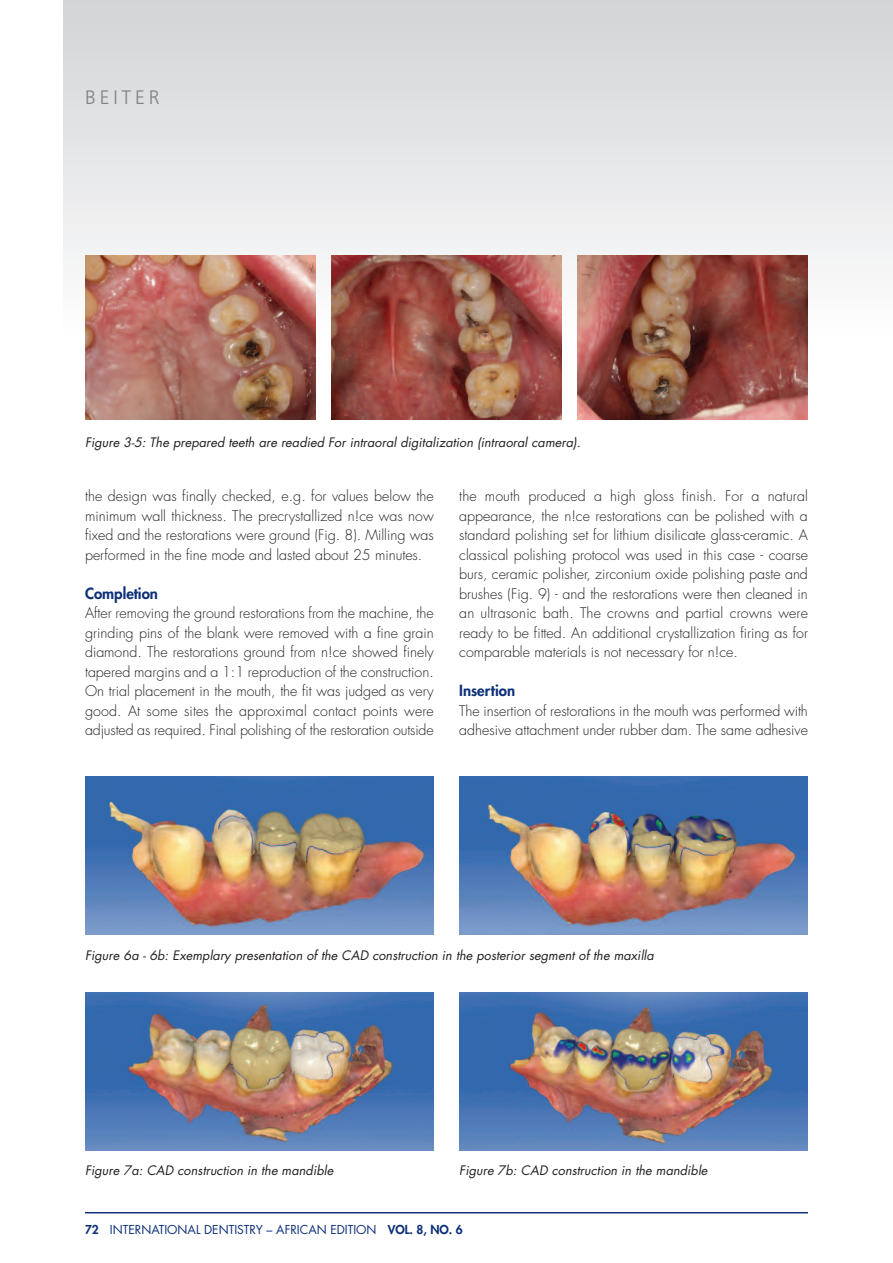
<style>
.page{position:relative;width:893px;height:1263px;background:#fff}
.page>*{position:absolute;margin:0;border:0;box-sizing:border-box;transform-origin:0 0}
.t1{font:300 19.5px "Frutiger";letter-spacing:.2em;color:#808285}
.t2{font:800 15px "Futura";color:#0d3079}
.t3{font:300 14.25px/19.5px "Futura";color:#231f20;text-align:justify}
.t4{font:italic 12.75px "Futura";letter-spacing:.005em;color:#231f20}
.t5{font:12px "Futura";color:#0d3079}
.s1{font-weight:800}
</style>
<div class="page">
<div style="left:64px;top:0;width:829px;height:334px;background:linear-gradient(to bottom,#d2d3d6,#fdfdfe)"></div>
<hr style="left:85px;top:1212px;width:723px;height:1px;background:#0d3079">
<img style="left:85px;top:256px;width:230px;height:164px">
<img style="left:331px;top:255px;width:230px;height:165px">
<img style="left:578px;top:255px;width:230px;height:165px">
<img style="left:85px;top:777px;width:349px;height:157px">
<img style="left:459px;top:777px;width:349px;height:157px">
<img style="left:85px;top:993px;width:349px;height:157px">
<img style="left:459px;top:993px;width:349px;height:157px">
<h1 class="t1" style="left:85px;top:89px;width:76px">BEITER</h1>
<p class="t4" style="left:85px;top:437px;width:497px">Figure 3-5: The prepared teeth are readied For intraoral digitalization (intraoral camera).</p>
<p class="t3" style="left:85px;top:488px;width:350px">the design was finally checked, e.g. for values below the minimum wall thickness. The precrystallized n!ce was now fixed and the restorations were ground (Fig. 8). Milling was performed in the fine mode and lasted about 25 minutes.</p>
<p class="t2" style="left:85px;top:586px;width:75px">Completion</p>
<p class="t3" style="left:85px;top:605px;width:350px">After removing the ground restorations from the machine, the grinding pins of the blank were removed with a fine grain diamond. The restorations ground from n!ce showed finely tapered margins and a 1:1 reproduction of the construction.<br>On trial placement in the mouth, the fit was judged as very good. At some sites the approximal contact points were adjusted as required. Final polishing of the restoration outside</p>
<p class="t3" style="left:459px;top:488px;width:350px">the mouth produced a high gloss finish. For a natural appearance, the n!ce restorations can be polished with a standard polishing set for lithium disilicate glass-ceramic. A classical polishing protocol was used in this case - coarse burs, ceramic polisher, zirconium oxide polishing paste and brushes (Fig. 9) - and the restorations were then cleaned in an ultrasonic bath. The crowns and partial crowns were ready to be fitted. An additional crystallization firing as for comparable materials is not necessary for n!ce.</p>
<p class="t2" style="left:459px;top:684px;width:57px">Insertion</p>
<p class="t3" style="left:459px;top:702px;width:350px">The insertion of restorations in the mouth was performed with adhesive attachment under rubber dam. The same adhesive</p>
<p class="t4" style="left:85px;top:949px;width:570px">Figure 6a - 6b: Exemplary presentation of the CAD construction in the posterior segment of the maxilla</p>
<p class="t4" style="left:85px;top:1164px;width:250px">Figure 7a: CAD construction in the mandible</p>
<p class="t4" style="left:459px;top:1164px;width:250px">Figure 7b: CAD construction in the mandible</p>
<p class="t5" style="left:85px;top:1224px;width:379px"><span class="s1">72</span> INTERNATIONAL DENTISTRY – AFRICAN EDITION <span class="s1">VOL. 8, NO. 6</span></p>
</div>
